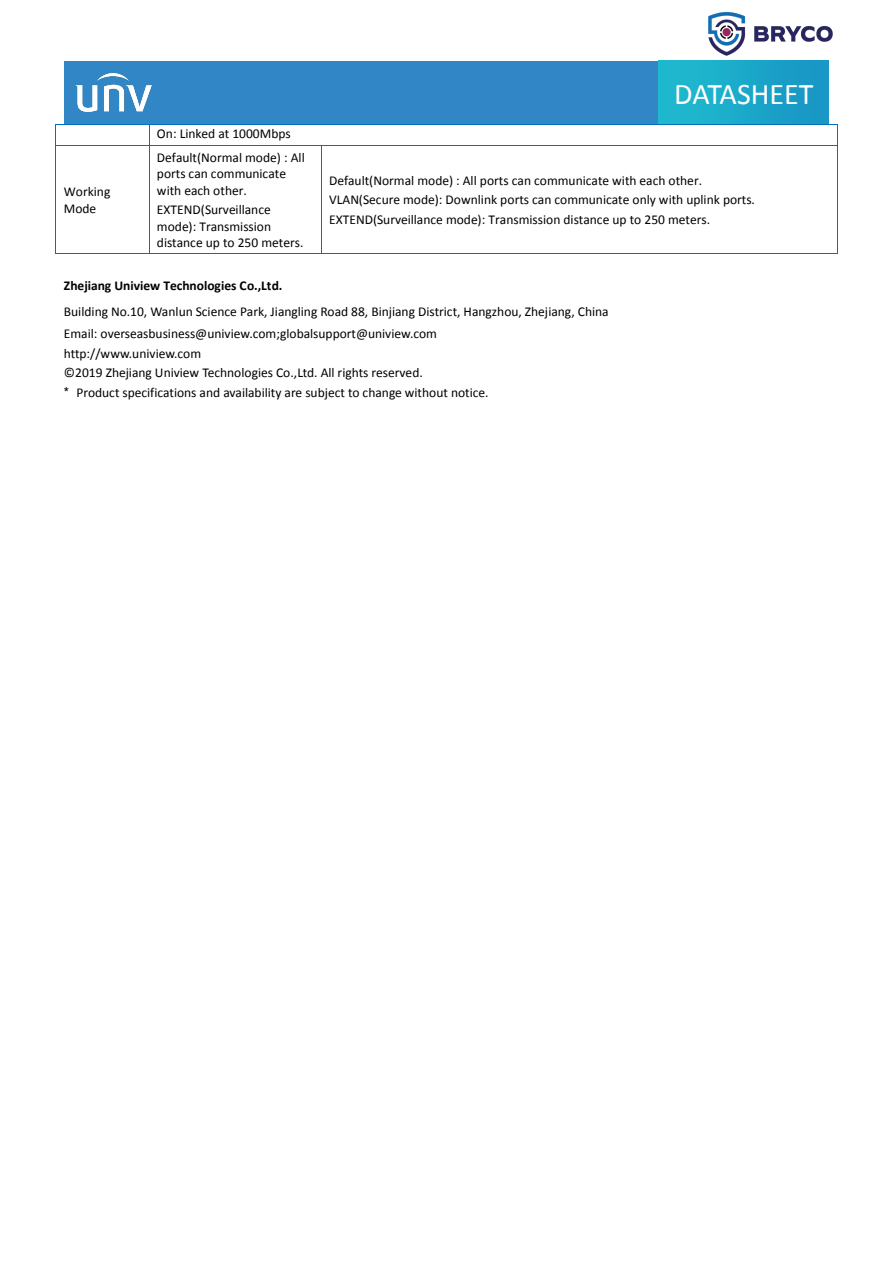
<style>
.page{position:relative;width:893px;height:1263px;background:#fff}
.page>*{position:absolute;margin:0;border:0;box-sizing:border-box;transform-origin:0 0}
.t1{font:30px "Calibri";letter-spacing:-.005em;color:#fff}
.t2{font:13.5px/16.5px "Calibri";color:#000}
.t3{font:700 13.5px "Calibri";color:#000}
.s1{font-family:"Arial"}
</style>
<div class="page">
<div style="left:65px;top:61px;width:625px;height:63px;background:#3186c5"></div>
<div style="left:659px;top:61px;width:170px;height:63px;background:linear-gradient(to right,#1fbccf,#1895c4)"></div>
<img style="left:76px;top:74px;width:76px;height:37px">
<hr style="left:56px;top:124px;width:93px;height:1px;background:#0070c0">
<hr style="left:149px;top:124px;width:688px;height:1px;background:#0070c0">
<svg style="left:55px;top:124px;width:1px;height:22px"></svg>
<hr style="left:56px;top:145px;width:93px;height:1px;background:#0070c0">
<svg style="left:149px;top:125px;width:1px;height:20px"></svg>
<hr style="left:149px;top:145px;width:172px;height:1px;background:#0070c0">
<hr style="left:321px;top:145px;width:516px;height:1px;background:#0070c0">
<svg style="left:837px;top:124px;width:1px;height:22px"></svg>
<hr style="left:55px;top:146px;width:1px;height:108px;background:#0070c0">
<hr style="left:56px;top:254px;width:93px;height:1px;background:#0070c0">
<hr style="left:149px;top:146px;width:1px;height:108px;background:#0070c0">
<hr style="left:149px;top:254px;width:172px;height:1px;background:#0070c0">
<hr style="left:321px;top:146px;width:1px;height:108px;background:#0070c0">
<hr style="left:321px;top:254px;width:516px;height:1px;background:#0070c0">
<hr style="left:837px;top:146px;width:1px;height:108px;background:#0070c0">
<img style="left:708px;top:11px;width:125px;height:45px">
<p class="t2" style="left:64px;top:183px;width:48px">Working<br>Mode</p>
<p class="t2" style="left:157px;top:126px;width:135px">On: Linked at 1000Mbps</p>
<p class="t2" style="left:157px;top:149px;width:149px">Default(Normal mode) : All ports can communicate with each other.</p>
<p class="t2" style="left:157px;top:201px;width:148px">EXTEND(Surveillance mode): Transmission distance up to 250 meters.</p>
<h1 class="t1" style="left:674px;top:75px;width:141px">DATASHEET</h1>
<p class="t2" style="left:329px;top:171px;width:427px;line-height:19.5px">Default(Normal mode) : All ports can communicate with each other.<br>VLAN(Secure mode): Downlink ports can communicate only with uplink ports.<br>EXTEND(Surveillance mode): Transmission distance up to 250 meters.</p>
<p class="t3" style="left:64px;top:276px;width:220px">Zhejiang Uniview Technologies Co.,Ltd.</p>
<p class="t2" style="left:64px;top:300px;width:546px;line-height:22.8px">Building No.10, Wanlun Science Park, Jiangling Road 88, Binjiang District, Hangzhou, Zhejiang, China<br>Email: overseasbusiness@uniview.com;globalsupport@uniview.com</p>
<p class="t2" style="left:64px;top:344px;width:426px;line-height:19.5px">http://www.uniview.com<br>©2019 Zhejiang Uniview Technologies Co.,Ltd. All rights reserved.<br><span class="s1">*</span> Product specifications and availability are subject to change without notice.</p>
</div>
